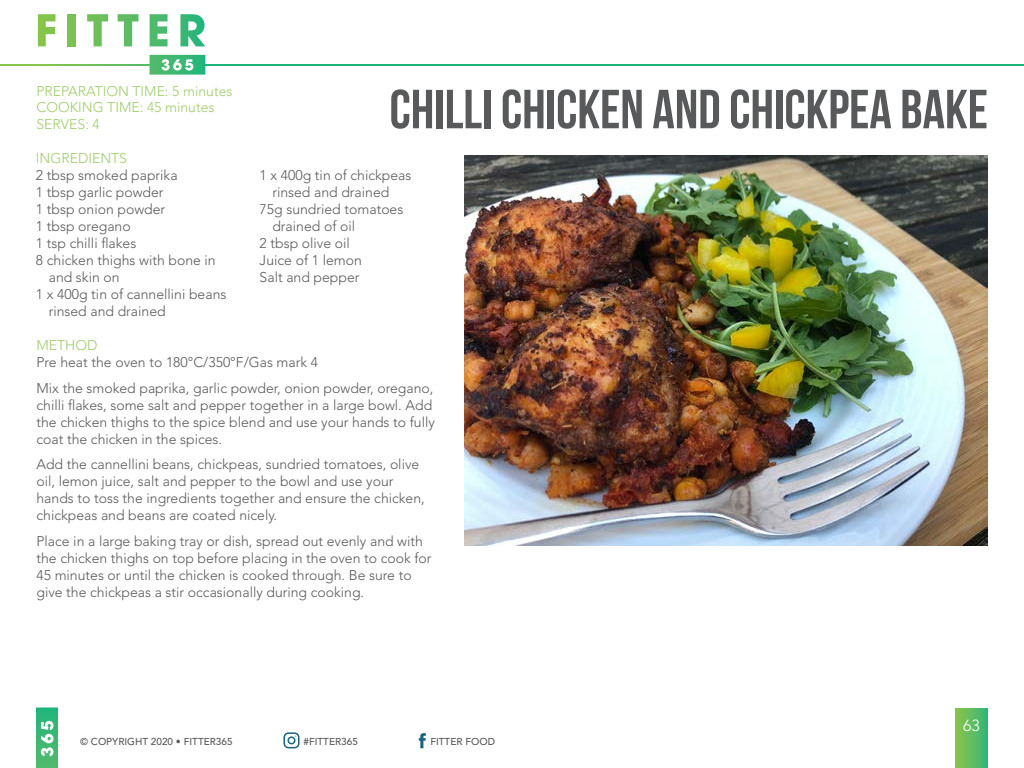
<style>
.page{position:relative;width:1024px;height:768px;background:#fff}
.page>*{position:absolute;margin:0;border:0;box-sizing:border-box;transform-origin:0 0}
.t1{font:55px "Bebas Neue";color:#58595b}
.t2{font:300 16px "Avenir";color:#fff}
.t3{font:300 14px/17px "Avenir";color:#58595b}
.t4{font:300 14px/17px "Avenir";color:#9fcc6b}
.t5{font:500 10px "Avenir";color:#58595b}
</style>
<div class="page">
<svg style="left:0;top:64px;width:150px;height:2px"></svg>
<hr style="left:203px;top:64px;width:821px;height:2px;background:#1eb57b">
<svg style="left:38px;top:14px;width:17px;height:32px"></svg>
<div style="left:68px;top:14px;width:8px;height:32px;background:#79c153"></div>
<svg style="left:87px;top:14px;width:21px;height:32px"></svg>
<svg style="left:118px;top:14px;width:20px;height:32px"></svg>
<svg style="left:150px;top:14px;width:18px;height:32px"></svg>
<svg style="left:180px;top:14px;width:25px;height:32px"></svg>
<svg style="left:150px;top:55px;width:55px;height:20px"></svg>
<svg style="left:36px;top:708px;width:22px;height:60px"></svg>
<svg style="left:955px;top:708px;width:33px;height:60px;background:#5fbd60"></svg>
<svg style="left:419px;top:733px;width:7px;height:15px"></svg>
<svg style="left:283px;top:732px;width:17px;height:16px"></svg>
<img style="left:465px;top:155px;width:523px;height:391px">
<p class="t4" style="left:36px;top:82px;width:197px">PREPARATION TIME: 5 minutes<br>COOKING TIME: 45 minutes<br>SERVES: 4</p>
<p class="t4" style="left:36px;top:150px;width:93px">INGREDIENTS</p>
<p class="t3" style="left:36px;top:167px;width:143px">2 tbsp smoked paprika</p>
<p class="t3" style="left:36px;top:184px;width:129px">1 tbsp garlic powder</p>
<p class="t3" style="left:36px;top:201px;width:131px">1 tbsp onion powder</p>
<p class="t3" style="left:36px;top:218px;width:96px">1 tbsp oregano</p>
<p class="t3" style="left:36px;top:235px;width:102px">1 tsp chilli flakes</p>
<p class="t3" style="left:36px;top:252px;width:181px">8 chicken thighs with bone in</p>
<p class="t3" style="left:49px;top:269px;width:72px">and skin on</p>
<p class="t3" style="left:36px;top:286px;width:192px">1 x 400g tin of cannellini beans</p>
<p class="t3" style="left:49px;top:303px;width:118px">rinsed and drained</p>
<h1 class="t1" style="left:390px;top:79px;width:600px">CHILLI CHICKEN AND CHICKPEA BAKE</h1>
<p class="t3" style="left:260px;top:167px;width:153px">1 x 400g tin of chickpeas</p>
<p class="t3" style="left:272px;top:184px;width:118px">rinsed and drained</p>
<p class="t3" style="left:260px;top:201px;width:145px">75g sundried tomatoes</p>
<p class="t3" style="left:272px;top:218px;width:84px">drained of oil</p>
<p class="t3" style="left:260px;top:235px;width:92px">2 tbsp olive oil</p>
<p class="t3" style="left:260px;top:252px;width:104px">Juice of 1 lemon</p>
<p class="t3" style="left:260px;top:269px;width:101px">Salt and pepper</p>
<p class="t4" style="left:36px;top:337px;width:62px">METHOD</p>
<p class="t3" style="left:36px;top:350px;width:398px;line-height:25.5px">Pre heat the oven to 180°C/350°F/Gas mark 4<br>Mix the smoked paprika, garlic powder, onion powder, oregano,</p>
<p class="t3" style="left:36px;top:397px;width:400px">chilli flakes, some salt and pepper together in a large bowl. Add the chicken thighs to the spice blend and use your hands to fully coat the chicken in the spices.</p>
<p class="t3" style="left:36px;top:456px;width:390px">Add the cannellini beans, chickpeas, sundried tomatoes, olive oil, lemon juice, salt and pepper to the bowl and use your hands to toss the ingredients together and ensure the chicken, chickpeas and beans are coated nicely.</p>
<p class="t3" style="left:36px;top:533px;width:397px">Place in a large baking tray or dish, spread out evenly and with the chicken thighs on top before placing in the oven to cook for 45 minutes or until the chicken is cooked through. Be sure to give the chickpeas a stir occasionally during cooking.</p>
<p class="t5" style="left:80px;top:736px;width:154px">© COPYRIGHT 2020 • FITTER365</p>
<p class="t5" style="left:304px;top:736px;width:56px">#FITTER365</p>
<p class="t5" style="left:430px;top:736px;width:66px">FITTER FOOD</p>
<p class="t2" style="left:963px;top:716px;width:18px">63</p>
</div>
